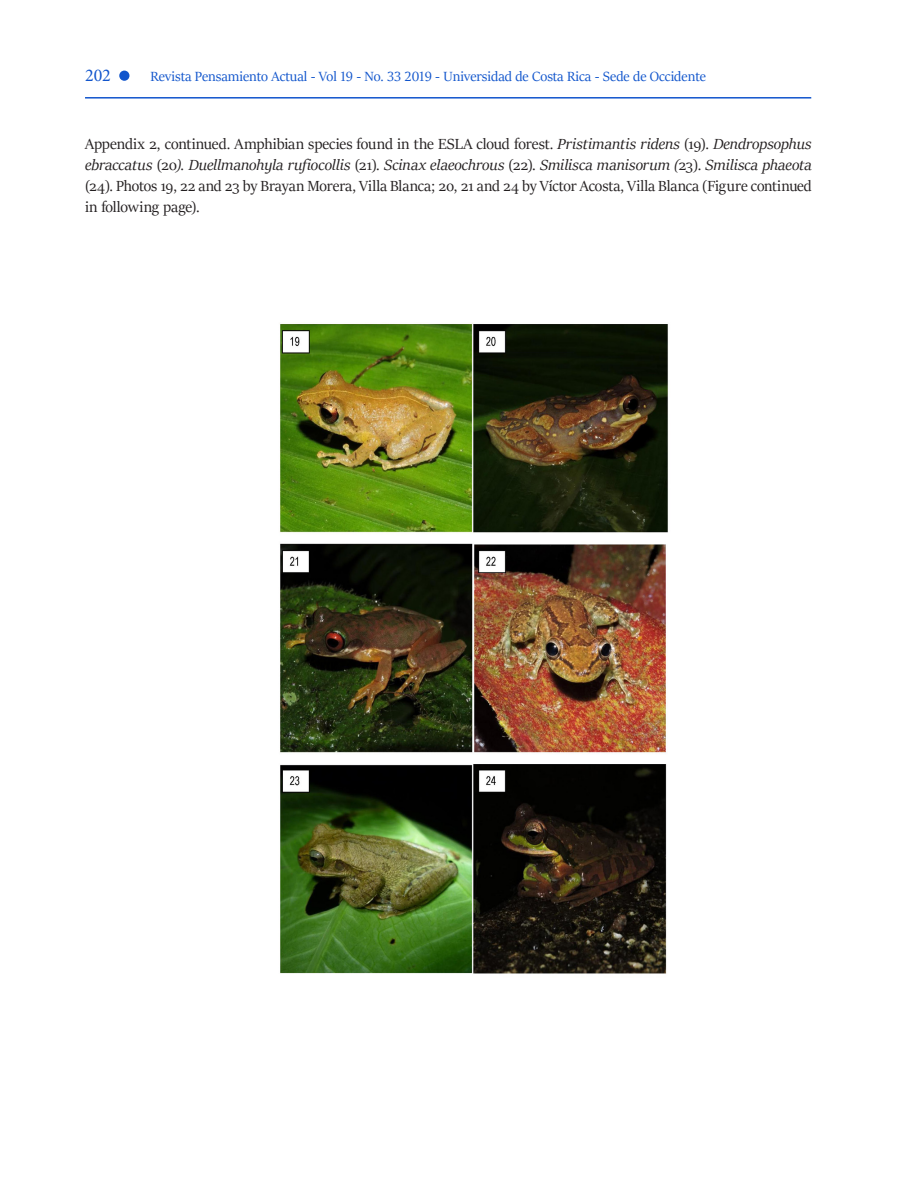
<style>
.page{position:relative;width:918px;height:1188px;background:#fff}
.page>*{position:absolute;margin:0;border:0;box-sizing:border-box;transform-origin:0 0}
.t1{font:18px "Minion Pro";color:#15c}
.cuerpo{font:16.5px/21px "Sitka Banner";color:#231f20;text-align:justify}
.t2{font:15px "Sitka Banner";color:#15c}
.s1{font-style:italic}
</style>
<div class="page">
<hr style="left:85px;top:97px;width:726px;height:2px;background:#15c">
<div style="left:119px;top:71px;width:10px;height:10px;background:#15c;border-radius:50%"></div>
<img style="left:280px;top:323px;width:388px;height:651px">
<p class="t1" style="left:85px;top:63px;width:27px">202</p>
<p class="t2" style="left:151px;top:66px;width:557px">Revista Pensamiento Actual - Vol 19 - No. 33 2019 - Universidad de Costa Rica - Sede de Occidente</p>
<p class="cuerpo" style="left:85px;top:132px;width:728px">Appendix 2, continued. Amphibian species found in the ESLA cloud forest. <span class="s1">Pristimantis ridens</span> (19). <span class="s1">Dendropsophus ebraccatus</span> (20<span class="s1">). Duellmanohyla rufiocollis</span> (21)<span class="s1">. Scinax elaeochrous</span> (22). <span class="s1">Smilisca manisorum (</span>23). <span class="s1">Smilisca phaeota </span>(24). Photos 19, 22 and 23 by Brayan Morera, Villa Blanca; 20, 21 and 24 by Víctor Acosta, Villa Blanca (Figure continued in following page).</p>
</div>
